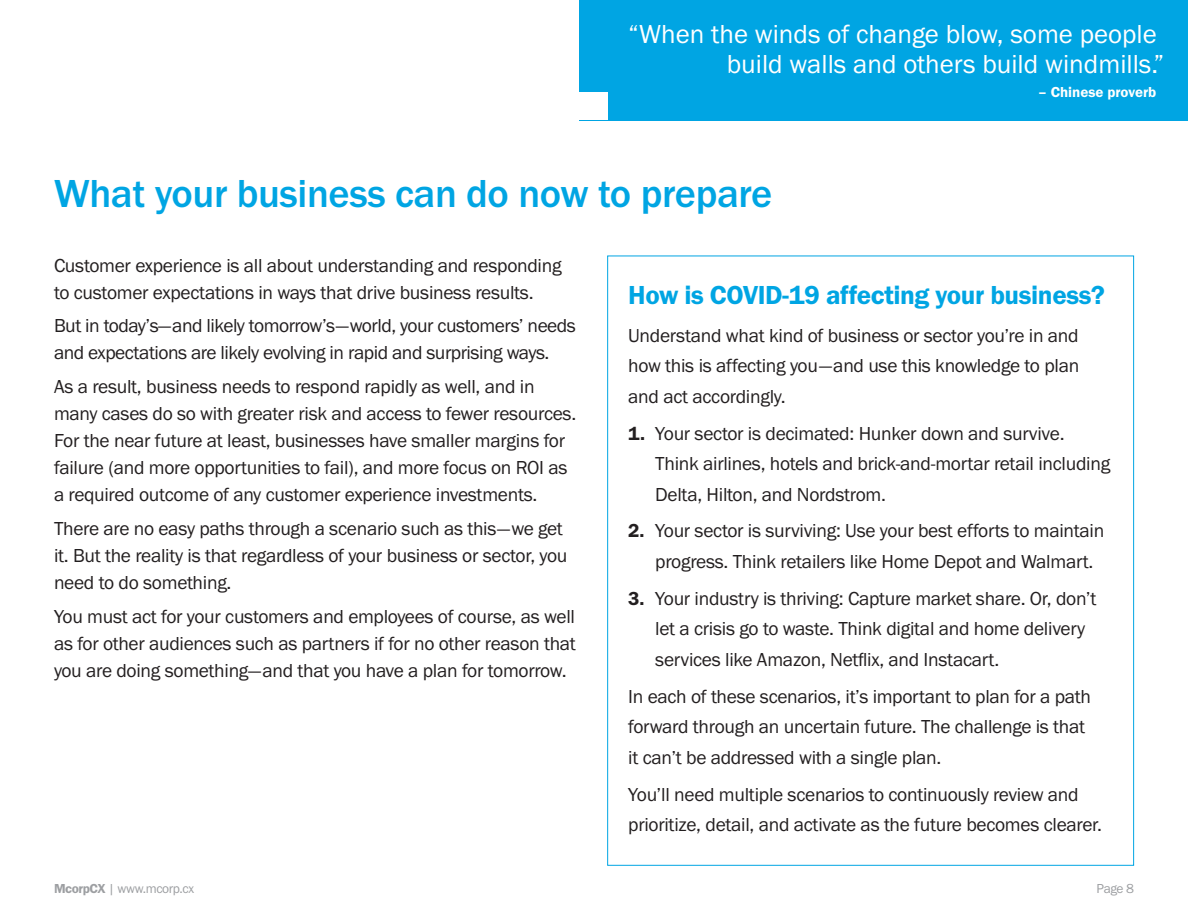
<style>
.page{position:relative;width:1188px;height:918px;background:#fff}
.page>*{position:absolute;margin:0;border:0;box-sizing:border-box;transform-origin:0 0}
.t1{font:500 40.5px "Franklin Got T";letter-spacing:-.01em;color:#00a5e3}
.t2{font:27px/30px "Franklin Got T";color:#fff;text-align:right}
.t3{font:600 27px "Franklin Got T";letter-spacing:-.015em;color:#00a5e3}
.t4{font:19.5px/27px "Franklin Got T";letter-spacing:-.015em;color:#231f20}
.t5{font:600 15px "Franklin Got T";color:#fff}
.t6{font:13.5px "Franklin Got T";letter-spacing:-.03em;color:#9d9fa2}
.s1{font-weight:600}
</style>
<div class="page">
<div style="left:579px;top:0;width:609px;height:120px;background:#00a5e3"></div>
<div style="left:579px;top:92px;width:28px;height:28px;background:#fff"></div>
<h2 class="t2" style="left:628px;top:18px;width:538px">“When the winds of change blow, some people build walls and others build windmills.”</h2>
<p class="t5" style="left:1038px;top:83px;width:120px">– Chinese proverb</p>
<h1 class="t1" style="left:54px;top:171px;width:720px">What your business can do now to prepare</h1>
<p class="t4" style="left:54px;top:251px;width:509px">Customer experience is all about understanding and responding to customer expectations in ways that drive business results.</p>
<p class="t4" style="left:54px;top:312px;width:524px">But in today’s—and likely tomorrow’s—world, your customers’ needs and expectations are likely evolving in rapid and surprising ways.</p>
<p class="t4" style="left:54px;top:373px;width:524px">As a result, business needs to respond rapidly as well, and in many cases do so with greater risk and access to fewer resources.<br>For the near future at least, businesses have smaller margins for failure (and more opportunities to fail), and more focus on ROI as a required outcome of any customer experience investments.</p>
<p class="t4" style="left:54px;top:515px;width:515px">There are no easy paths through a scenario such as this—we get it. But the reality is that regardless of your business or sector, you need to do something.</p>
<p class="t4" style="left:54px;top:602px;width:523px;text-align:justify">You must act for your customers and employees of course, as well as for other audiences such as partners if for no other reason that you are doing something—and that you have a plan for tomorrow.</p>
<h2 class="t3" style="left:628px;top:280px;width:478px">How is COVID-19 affecting your business?</h2>
<p class="t4" style="left:628px;top:320px;width:452px;line-height:30.5px;text-align:justify">Understand what kind of business or sector you’re in and how this is affecting you—and use this knowledge to plan and act accordingly.</p>
<p class="t4" style="left:655px;top:418px;width:456px;line-height:30.5px;text-indent:-27px"><span class="s1">1.</span> Your sector is decimated: Hunker down and survive.<br>Think airlines, hotels and brick-and-mortar retail including<br>Delta, Hilton, and Nordstrom.</p>
<p class="t4" style="left:655px;top:516px;width:451px;line-height:30.5px;text-indent:-27px"><span class="s1">2.</span> Your sector is surviving: Use your best efforts to maintain progress. Think retailers like Home Depot and Walmart.</p>
<p class="t4" style="left:655px;top:583px;width:443px;line-height:30.5px;text-indent:-27px"><span class="s1">3.</span> Your industry is thriving: Capture market share. Or, don’t let a crisis go to waste. Think digital and home delivery services like Amazon, Netflix, and Instacart.</p>
<p class="t4" style="left:628px;top:681px;width:464px;line-height:30.5px">In each of these scenarios, it’s important to plan for a path forward through an uncertain future. The challenge is that it can’t be addressed with a single plan.</p>
<p class="t4" style="left:628px;top:779px;width:475px;line-height:30.5px">You’ll need multiple scenarios to continuously review and prioritize, detail, and activate as the future becomes clearer.</p>
<p class="t6" style="left:54px;top:881px;width:142px"><span class="s1">McorpCX</span> | www.mcorp.cx</p>
<p class="t6" style="left:1097px;top:881px;width:39px">Page 8</p>
</div>
